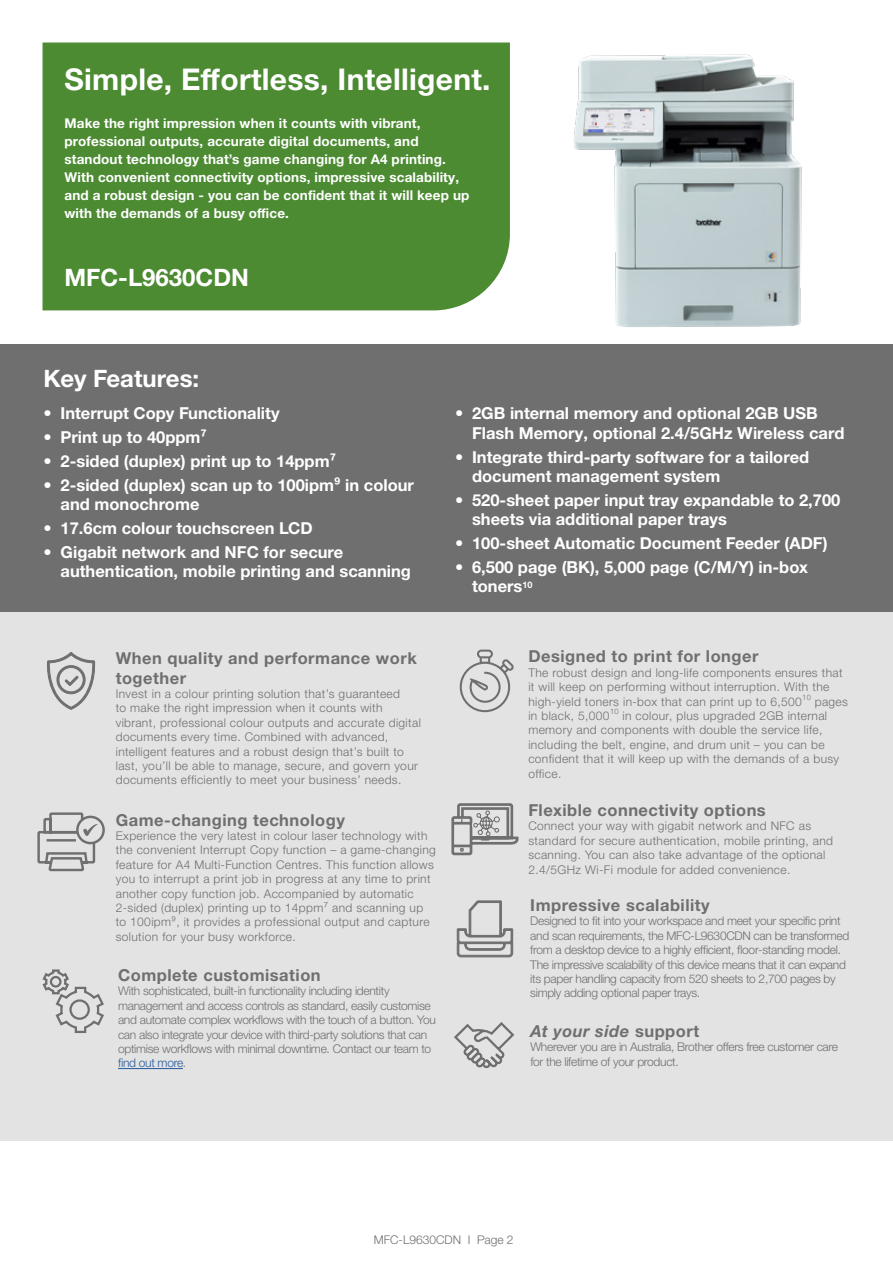
<style>
.page{position:relative;width:893px;height:1263px;background:#fff}
.page>*{position:absolute;margin:0;border:0;box-sizing:border-box;transform-origin:0 0}
.t1{font:700 30px "Helvetica Neue LTW1 G";letter-spacing:.01em;color:#fff}
.t2{font:700 24px "Helvetica Neue LTW1 G";color:#fff}
.t3{font:700 16.5px/19.5px "Helvetica Neue LTW1 G";color:#fff}
.t4{font:700 16.5px/19.8px "Helvetica Neue LTW1 G";letter-spacing:.03em;color:#706f6f}
.t5{font:italic 700 16.5px "Helvetica Neue LTW1 G";letter-spacing:.03em;color:#706f6f}
.t6{font:700 13.5px/18px "Helvetica Neue LTW1 G";letter-spacing:.01em;color:#fff}
.t7{font:300 12px/14.4px "Helvetica Neue LTW1 G";letter-spacing:.03em;color:#706f6f}
.t8{font:300 12px/14.4px "Helvetica Neue LTW1 G";letter-spacing:-.025em;color:#706f6f}
.t9{font:300 12px "Helvetica Neue LTW1 G";color:#706f6f}
.t10{font:300 7.5px "Helvetica Neue LTW1 G";color:#706f6f}
.s1{color:#275b9b}
.s2{font-style:normal}
</style>
<div class="page">
<img style="left:573px;top:54px;width:229px;height:273px">
<div style="left:0;top:606px;width:893px;height:535px;background:#e3e3e3"></div>
<div style="left:0;top:344px;width:893px;height:268px;background:#706f6f"></div>
<div style="left:43px;top:43px;width:467px;height:267px;background:#4c8b32"></div>
<hr style="left:118px;top:1068px;width:65px;height:1px;background:#275b9b">
<svg style="left:454px;top:1022px;width:61px;height:47px"></svg>
<svg style="left:451px;top:803px;width:68px;height:53px"></svg>
<svg style="left:47px;top:652px;width:49px;height:58px"></svg>
<svg style="left:460px;top:650px;width:54px;height:62px"></svg>
<svg style="left:42px;top:969px;width:62px;height:64px"></svg>
<svg style="left:457px;top:901px;width:56px;height:56px"></svg>
<svg style="left:77px;top:817px;width:27px;height:26px"></svg>
<div style="left:76px;top:816px;width:29px;height:28px;border:2px solid #706f6f;border-radius:50%"></div>
<svg style="left:37px;top:812px;width:61px;height:60px"></svg>
<h1 class="t1" style="left:64px;top:61px;width:428px">Simple, Effortless, Intelligent.</h1>
<p class="t6" style="left:64px;top:114px;width:406px">Make the right impression when it counts with vibrant, professional outputs, accurate digital documents, and standout technology that’s game changing for A4 printing.<br>With convenient connectivity options, impressive scalability, and a robust design - you can be confident that it will keep up with the demands of a busy office.</p>
<h2 class="t2" style="left:64px;top:263px;width:186px">MFC-L9630CDN</h2>
<h2 class="t2" style="left:44px;top:363px;width:157px">Key Features:</h2>
<h3 class="t3" style="left:44px;top:404px;width:237px">• Interrupt Copy Functionality</h3>
<h3 class="t3" style="left:44px;top:427px;width:165px">• Print up to 40ppm⁷</h3>
<h3 class="t3" style="left:44px;top:451px;width:294px">• 2-sided (duplex) print up to 14ppm⁷</h3>
<h3 class="t3" style="left:61px;top:475px;width:355px;text-indent:-17px">• 2-sided (duplex) scan up to 100ipm⁹ in colour and monochrome</h3>
<h3 class="t3" style="left:44px;top:518px;width:271px">• 17.6cm colour touchscreen LCD</h3>
<h3 class="t3" style="left:61px;top:542px;width:352px;text-indent:-17px">• Gigabit network and NFC for secure authentication, mobile printing and scanning</h3>
<h3 class="t3" style="left:472px;top:404px;width:374px;text-indent:-17px">• 2GB internal memory and optional 2GB USB<br>Flash Memory, optional 2.4/5GHz Wireless card</h3>
<h3 class="t3" style="left:472px;top:447px;width:339px;text-indent:-17px">• Integrate third-party software for a tailored document management system</h3>
<h3 class="t3" style="left:472px;top:490px;width:370px;text-indent:-17px">• 520-sheet paper input tray expandable to 2,700 sheets via additional paper trays</h3>
<h3 class="t3" style="left:455px;top:533px;width:374px">• 100-sheet Automatic Document Feeder (ADF)</h3>
<h3 class="t3" style="left:472px;top:557px;width:337px;text-indent:-17px">• 6,500 page (BK), 5,000 page (C/M/Y) in-box toners<sup>10</sup></h3>
<h3 class="t4" style="left:116px;top:648px;width:303px">When quality and performance work together</h3>
<p class="t7" style="left:116px;top:686px;width:307px">Invest in a colour printing solution that’s guaranteed<br>to make the right impression when it counts with vibrant, professional colour outputs and accurate digital documents every time. Combined with advanced, intelligent features and a robust design that’s built to last, you’ll be able to manage, secure, and govern your documents efficiently to meet your business’ needs.</p>
<h3 class="t4" style="left:116px;top:810px;width:231px">Game-changing technology</h3>
<p class="t7" style="left:116px;top:828px;width:322px">Experience the very latest in colour laser technology with the convenient Interrupt Copy function – a game-changing feature for A4 Multi-Function Centres. This function allows you to interrupt a print job in progress at any time to print another copy function job. Accompanied by automatic 2-sided (duplex) printing up to 14ppm⁷ and scanning up to 100ipm⁹, it provides a professional output and capture solution for your busy workforce.</p>
<h3 class="t4" style="left:118px;top:965px;width:204px">Complete customisation</h3>
<p class="t8" style="left:118px;top:984px;width:319px">With sophisticated, built-in functionality including identity management and access controls as standard, easily customise and automate complex workflows with the touch of a button. You can also integrate your device with third-party solutions that can optimise workflows with minimal downtime. Contact our team to <span class="s1">find out more</span>.</p>
<h3 class="t4" style="left:528px;top:646px;width:232px">Designed to print for longer</h3>
<p class="t7" style="left:528px;top:665px;width:316px">The robust design and long-life components ensures that it will keep on performing without interruption. With the high-yield toners in-box that can print up to 6,500</p>
<p class="t10" style="left:802px;top:692px;width:10px">10</p>
<p class="t7" style="left:815px;top:694px;width:35px">pages</p>
<p class="t10" style="left:610px;top:707px;width:10px">10</p>
<p class="t7" style="left:528px;top:708px;width:312px;text-indent:94px">in colour, plus upgraded 2GB internal memory and components with double the service life, including the belt, engine, and drum unit – you can be confident that it will keep up with the demands of a busy office.</p>
<h3 class="t4" style="left:528px;top:800px;width:239px">Flexible connectivity options</h3>
<p class="t7" style="left:528px;top:819px;width:306px">Connect your way with gigabit network and NFC as standard for secure authentication, mobile printing, and scanning. You can also take advantage of the optional 2.4/5GHz Wi-Fi module for added convenience.</p>
<p class="t7" style="left:528px;top:708px;width:83px">in black, 5,000</p>
<h3 class="t4" style="left:530px;top:895px;width:181px">Impressive scalability</h3>
<p class="t8" style="left:530px;top:914px;width:321px">Designed to fit into your workspace and meet your specific print and scan requirements, the MFC-L9630CDN can be transformed from a desktop device to a highly efficient, floor-standing model.<br>The impressive scalability of this device means that it can expand its paper handling capacity from 520 sheets to 2,700 pages by simply adding optional paper trays.</p>
<h3 class="t5" style="left:530px;top:1021px;width:170px">At your side <span class="s2">support</span></h3>
<p class="t8" style="left:530px;top:1040px;width:309px">Wherever you are in Australia, Brother offers free customer care for the lifetime of your product.</p>
<p class="t9" style="left:374px;top:1232px;width:141px">MFC-L9630CDN I Page 2</p>
</div>
